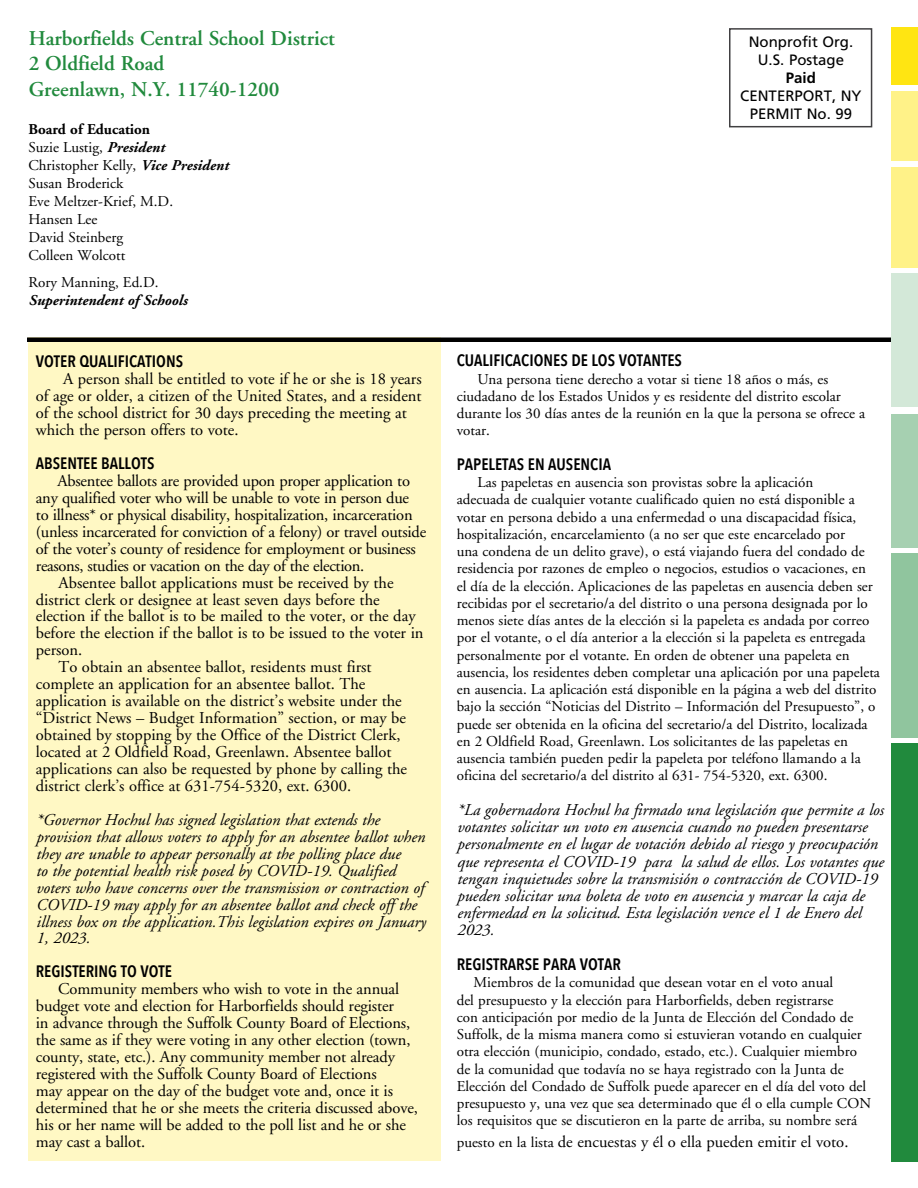
<style>
.page{position:relative;width:918px;height:1188px;background:#fff}
.page>*{position:absolute;margin:0;border:0;box-sizing:border-box;transform-origin:0 0}
.t1{font:600 21px/25.2px "Adobe Garamond";color:#218a3d}
.t2{font:16.5px/17px "Adobe Garamond";color:#000}
.t3{font:italic 16.5px/17.2px "Adobe Garamond";color:#000}
.t4{font:600 16.5px "Avenir Next Condensed";color:#000}
.t5{font:16.5px "Adobe Garamond";letter-spacing:-.02em;color:#000}
.t6{font:15px/17.2px "Adobe Garamond";color:#000}
.t7{font:15px/18px "Frutiger";color:#000;text-align:center}
.t8{font:italic 700 15px "Adobe Garamond";color:#000}
.t9{font:700 15px "Frutiger";color:#000}
.s1{font-weight:700}
.s2{font-weight:700;font-style:italic}
.s3{font-size:15px}
</style>
<div class="page">
<div style="left:891px;top:743px;width:27px;height:419px;background:#218a3d"></div>
<div style="left:891px;top:553px;width:27px;height:185px;background:#90c59e"></div>
<div style="left:891px;top:414px;width:27px;height:134px;background:#a6d0b1"></div>
<div style="left:891px;top:273px;width:27px;height:134px;background:#d3e8d8"></div>
<div style="left:891px;top:167px;width:27px;height:101px;background:#fff288"></div>
<div style="left:891px;top:91px;width:27px;height:69px;background:#fff288"></div>
<div style="left:891px;top:28px;width:27px;height:57px;background:#ffe512"></div>
<div style="left:28px;top:338px;width:413px;height:823px;background:#fff8c4"></div>
<div style="left:729px;top:28px;width:143px;height:99px;border:2px solid #414042"></div>
<hr style="left:27px;top:338px;width:864px;height:4px;background:#000">
<h1 class="t1" style="left:29px;top:26px;width:308px">Harborfields Central School District<br>2 Oldfield Road<br>Greenlawn, N.Y. 11740-1200</h1>
<p class="t6" style="left:28px;top:121px;width:201px;line-height:18px"><span class="s1">Board of Education<br></span>Suzie Lustig, <span class="s2">President<br></span>Christopher Kelly, <span class="s2">Vice President<br></span>Susan Broderick<br>Eve Meltzer-Krief, M.D.<br>Hansen Lee<br>David Steinberg<br>Colleen Wolcott</p>
<p class="t6" style="left:28px;top:274px;width:132px">Rory Manning, Ed.D.</p>
<p class="t8" style="left:28px;top:292px;width:160px">Superintendent of Schools</p>
<p class="t4" style="left:36px;top:351px;width:149px">VOTER QUALIFICATIONS</p>
<p class="t2" style="left:36px;top:371px;width:387px;text-indent:27px">A person shall be entitled to vote if he or she is 18 years of age or older, a citizen of the United States, and a resident of the school district for 30 days preceding the meeting at which the person offers to vote.</p>
<p class="t4" style="left:36px;top:452px;width:120px">ABSENTEE BALLOTS</p>
<p class="t2" style="left:57px;top:473px;width:354px">Absentee ballots are provided upon proper application to</p>
<p class="t2" style="left:36px;top:490px;width:375px">any qualified voter who will be unable to vote in person due</p>
<p class="t2" style="left:36px;top:507px;width:378px">to illness* or physical disability, hospitalization, incarceration</p>
<p class="t2" style="left:36px;top:523px;width:392px">(unless incarcerated for conviction of a felony) or travel outside</p>
<p class="t2" style="left:36px;top:540px;width:381px">of the voter’s county of residence for employment or business</p>
<p class="t5" style="left:36px;top:557px;width:330px">reasons, studies or vacation on the day of the election.</p>
<p class="t2" style="left:59px;top:574px;width:337px">Absentee ballot applications must be received by the</p>
<p class="t2" style="left:36px;top:591px;width:345px">district clerk or designee at least seven days before the</p>
<p class="t2" style="left:36px;top:608px;width:381px">election if the ballot is to be mailed to the voter, or the day</p>
<p class="t2" style="left:36px;top:625px;width:389px">before the election if the ballot is to be issued to the voter in</p>
<p class="t2" style="left:36px;top:642px;width:48px">person.</p>
<p class="t2" style="left:59px;top:659px;width:315px">To obtain an absentee ballot, residents must first</p>
<p class="t2" style="left:36px;top:676px;width:331px">complete an application for an absentee ballot. The</p>
<p class="t2" style="left:36px;top:693px;width:368px">application is available on the district’s website under the</p>
<p class="t2" style="left:36px;top:710px;width:372px">“District News – Budget Information” section, or may be</p>
<p class="t2" style="left:36px;top:727px;width:366px">obtained by stopping by the Office of the District Clerk,</p>
<p class="t2" style="left:36px;top:744px;width:357px">located at 2 Oldfield Road, Greenlawn. Absentee ballot</p>
<p class="t2" style="left:36px;top:761px;width:373px">applications can also be requested by phone by calling the</p>
<p class="t2" style="left:36px;top:778px;width:317px">district clerk’s office at 631-754-5320, ext. 6300.</p>
<p class="t3" style="left:36px;top:812px;width:391px">*Governor Hochul has signed legislation that extends the provision that allows voters to apply for an absentee ballot when they are unable to appear personally at the polling place due<br>to the potential health risk posed by COVID-19. Qualified voters who have concerns over the transmission or contraction of COVID-19 may apply for an absentee ballot and check off the illness box on the application.This legislation expires on January 1, 2023.</p>
<p class="t4" style="left:36px;top:961px;width:138px">REGISTERING TO VOTE</p>
<p class="t2" style="left:36px;top:981px;width:384px;text-indent:22px">Community members who wish to vote in the annual budget vote and election for Harborfields should register<br>in advance through the Suffolk County Board of Elections, the same as if they were voting in any other election (town, county, state, etc.). Any community member not already registered with the Suffolk County Board of Elections<br>may appear on the day of the budget vote and, once it is determined that he or she meets the criteria discussed above, his or her name will be added to the poll list and he or she may cast a ballot.</p>
<p class="t7" style="left:749px;top:32px;width:106px">Nonprofit Org.<br>U.S. Postage</p>
<p class="t9" style="left:786px;top:69px;width:32px">Paid</p>
<p class="t7" style="left:740px;top:86px;width:123px">CENTERPORT, NY<br>PERMIT No. 99</p>
<p class="t4" style="left:457px;top:350px;width:227px">CUALIFICACIONES DE LOS VOTANTES</p>
<p class="t6" style="left:457px;top:371px;width:410px;text-indent:21px">Una persona tiene derecho a votar si tiene 18 años o más, es ciudadano de los Estados Unidos y es residente del distrito escolar durante los 30 días antes de la reunión en la que la persona se ofrece a votar.</p>
<p class="t4" style="left:457px;top:453px;width:156px">PAPELETAS EN AUSENCIA</p>
<p class="t6" style="left:457px;top:474px;width:425px;text-indent:21px">Las papeletas en ausencia son provistas sobre la aplicación<br>adecuada de cualquier votante cualificado quien no está disponible a votar en persona debido a una enfermedad o una discapacidad física, hospitalización, encarcelamiento (a no ser que este encarcelado por<br>una condena de un delito grave), o está viajando fuera del condado de residencia por razones de empleo o negocios, estudios o vacaciones, en<br>el día de la elección. Aplicaciones de las papeletas en ausencia deben ser recibidas por el secretario/a del distrito o una persona designada por lo menos siete días antes de la elección si la papeleta es andada por correo por el votante, o el día anterior a la elección si la papeleta es entregada personalmente por el votante. En orden de obtener una papeleta en ausencia, los residentes deben completar una aplicación por una papeleta en ausencia. La aplicación está disponible en la página a web del distrito bajo la sección “Noticias del Distrito – Información del Presupuesto”, o puede ser obtenida en la oficina del secretario/a del Distrito, localizada en 2 Oldfield Road, Greenlawn. Los solicitantes de las papeletas en ausencia también pueden pedir la papeleta por teléfono llamando a la oficina del secretario/a del distrito al 631- 754-5320, ext. 6300.</p>
<p class="t3" style="left:457px;top:802px;width:428px">*La gobernadora Hochul ha firmado una legislación que permite a los votantes solicitar un voto en ausencia cuando no pueden presentarse personalmente en el lugar de votación debido al riesgo y preocupación que representa el COVID-19 para la salud de ellos. Los votantes que tengan inquietudes sobre la transmisión o contracción de COVID-19 pueden solicitar una boleta de voto en ausencia y marcar la caja de enfermedad en la solicitud. Esta legislación vence el 1 de Enero del 2023.</p>
<p class="t4" style="left:457px;top:953px;width:166px">REGISTRARSE PARA VOTAR</p>
<p class="t6" style="left:457px;top:974px;width:416px;text-indent:17px">Miembros de la comunidad que desean votar en el voto anual<br>del presupuesto y la elección para Harborfields, deben registrarse<br>con anticipación por medio de la Junta de Elección del Condado de Suffolk, de la misma manera como si estuvieran votando en cualquier otra elección (municipio, condado, estado, etc.). Cualquier miembro de la comunidad que todavía no se haya registrado con la Junta de Elección del Condado de Suffolk puede aparecer en el día del voto del presupuesto y, una vez que sea determinado que él o ella cumple CON los requisitos que se discutieron en la parte de arriba, su nombre será</p>
<p class="t2" style="left:457px;top:1133px;width:393px"><span class="s3">puesto en la lista</span> de encuestas y él o ella pueden emitir el voto.</p>
</div>
